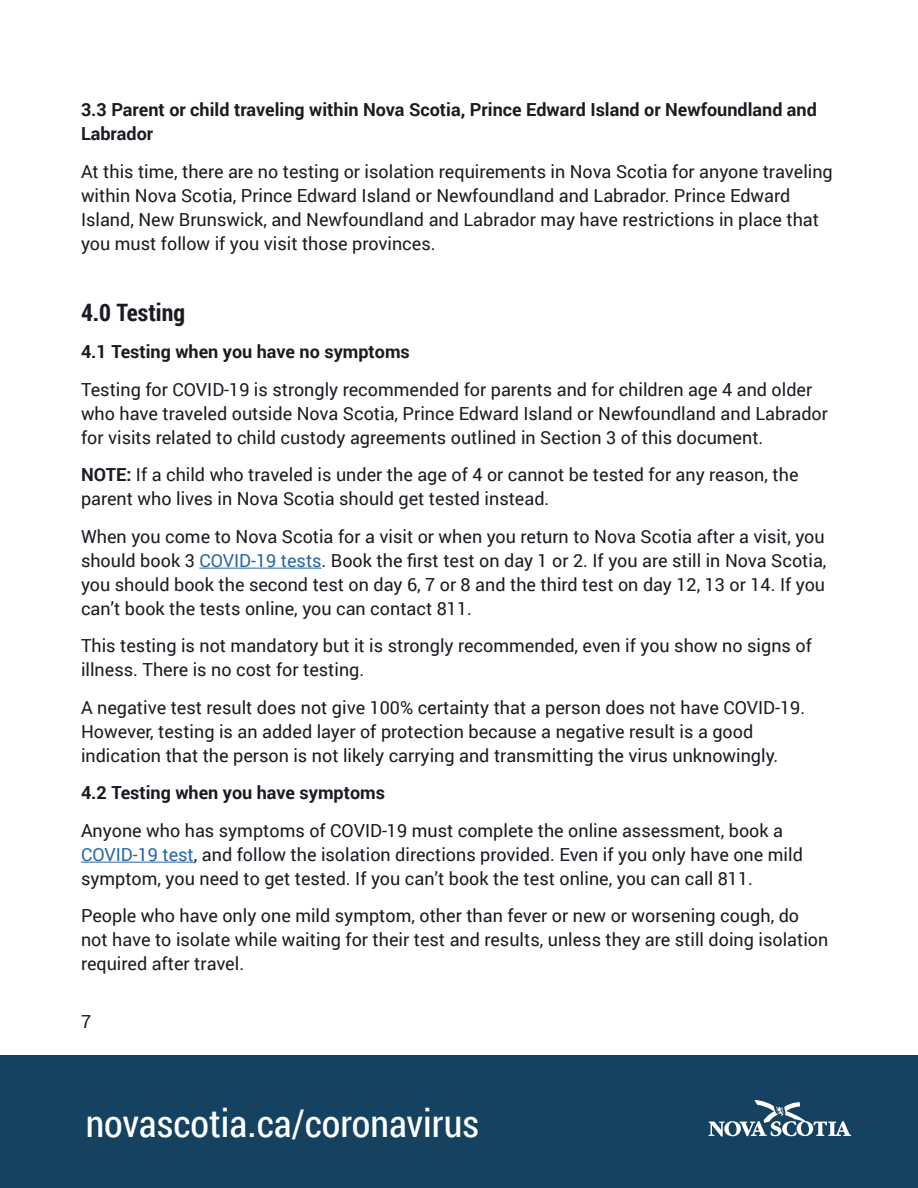
<style>
.page{position:relative;width:918px;height:1188px;background:#fff}
.page>*{position:absolute;margin:0;border:0;box-sizing:border-box;transform-origin:0 0}
.t1{font:38.25px "Roboto Condensed";color:#fff}
.t2{font:700 24px "Roboto Condensed";color:#1c1a22}
.t3{font:18px/24px "Roboto";color:#1c1a22}
.t4{font:700 18px/24px "Roboto";color:#1c1a22}
.s1{font-weight:700}
.s2{color:#2666a7}
</style>
<div class="page">
<div style="left:0;top:1055px;width:918px;height:133px;background:#164261"></div>
<svg style="left:708px;top:1100px;width:143px;height:37px"></svg>
<hr style="left:199px;top:568px;width:123px;height:1px;background:#2666a7">
<hr style="left:81px;top:862px;width:113px;height:1px;background:#2666a7">
<p class="t4" style="left:81px;top:97px;width:737px">3.3 Parent or child traveling within Nova Scotia, Prince Edward Island or Newfoundland and<br>Labrador</p>
<p class="t3" style="left:81px;top:158px;width:753px">At this time, there are no testing or isolation requirements in Nova Scotia for anyone traveling within Nova Scotia, Prince Edward Island or Newfoundland and Labrador. Prince Edward Island, New Brunswick, and Newfoundland and Labrador may have restrictions in place that you must follow if you visit those provinces.</p>
<h2 class="t2" style="left:81px;top:295px;width:106px">4.0 Testing</h2>
<p class="t4" style="left:81px;top:339px;width:330px">4.1 Testing when you have no symptoms</p>
<p class="t3" style="left:81px;top:377px;width:749px">Testing for COVID-19 is strongly recommended for parents and for children age 4 and older who have traveled outside Nova Scotia, Prince Edward Island or Newfoundland and Labrador for visits related to child custody agreements outlined in Section 3 of this document.</p>
<p class="t3" style="left:81px;top:462px;width:719px"><span class="s1">NOTE:</span> If a child who traveled is under the age of 4 or cannot be tested for any reason, the parent who lives in Nova Scotia should get tested instead.</p>
<p class="t3" style="left:81px;top:524px;width:747px;text-align:justify">When you come to Nova Scotia for a visit or when you return to Nova Scotia after a visit, you should book 3 <span class="s2">COVID-19 tests</span>. Book the first test on day 1 or 2. If you are still in Nova Scotia, you should book the second test on day 6, 7 or 8 and the third test on day 12, 13 or 14. If you can’t book the tests online, you can contact 811.</p>
<p class="t3" style="left:81px;top:633px;width:732px">This testing is not mandatory but it is strongly recommended, even if you show no signs of illness. There is no cost for testing.</p>
<p class="t3" style="left:81px;top:695px;width:726px">A negative test result does not give 100% certainty that a person does not have COVID-19.<br>However, testing is an added layer of protection because a negative result is a good indication that the person is not likely carrying and transmitting the virus unknowingly.</p>
<p class="t4" style="left:81px;top:780px;width:306px">4.2 Testing when you have symptoms</p>
<p class="t3" style="left:81px;top:818px;width:723px">Anyone who has symptoms of COVID-19 must complete the online assessment, book a<br><span class="s2">COVID-19 test</span>, and follow the isolation directions provided. Even if you only have one mild symptom, you need to get tested. If you can’t book the test online, you can call 811.</p>
<p class="t3" style="left:81px;top:903px;width:749px">People who have only one mild symptom, other than fever or new or worsening cough, do not have to isolate while waiting for their test and results, unless they are still doing isolation required after travel.</p>
<p class="t3" style="left:81px;top:1008px;width:12px">7</p>
<h1 class="t1" style="left:86px;top:1097px;width:395px">novascotia.ca/coronavirus</h1>
</div>
